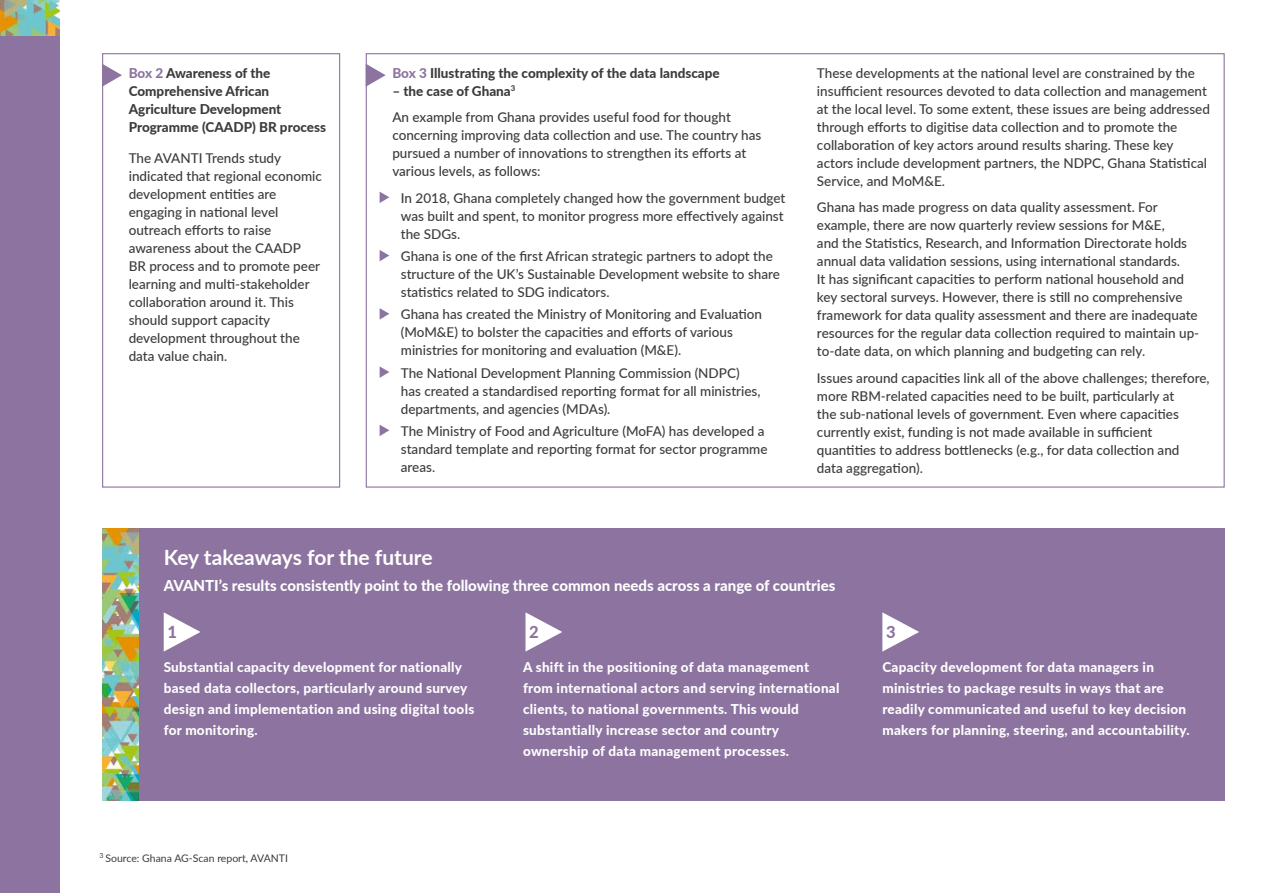
<style>
.page{position:relative;width:1263px;height:893px;background:#fff}
.page>*{position:absolute;margin:0;border:0;box-sizing:border-box;transform-origin:0 0}
.t1{font:700 21px "Lato";color:#fff}
.t2{font:800 16.5px "Lato";color:#8d74a0}
.t3{font:800 15px "Lato";color:#fff}
.t4{font:500 13.5px/18px "Lato";color:#3c3c3b}
.t5{font:800 13.5px/21px "Lato";letter-spacing:.02em;color:#fff}
.t6{font:800 13.5px/18px "Lato";color:#3c3c3b}
.t7{font:10.5px "Lato";color:#3c3c3b}
.s1{color:#8d74a0}
.s2{font-weight:800}
</style>
<div class="page">
<svg style="left:380px;top:192px;width:9px;height:11px"></svg>
<svg style="left:380px;top:250px;width:9px;height:11px"></svg>
<svg style="left:380px;top:308px;width:9px;height:11px"></svg>
<svg style="left:380px;top:366px;width:9px;height:12px"></svg>
<svg style="left:380px;top:425px;width:9px;height:11px"></svg>
<svg style="left:366px;top:64px;width:20px;height:23px"></svg>
<div style="left:0;top:16px;width:60px;height:877px;background:#8d74a0"></div>
<img style="left:0;top:0;width:60px;height:35px">
<div style="left:102px;top:53px;width:238px;height:435px;border:1px solid #8d74a0"></div>
<svg style="left:102px;top:64px;width:20px;height:23px"></svg>
<div style="left:139px;top:528px;width:1086px;height:272px;background:#8d74a0"></div>
<img style="left:102px;top:528px;width:37px;height:272px">
<svg style="left:164px;top:612px;width:37px;height:40px"></svg>
<svg style="left:525px;top:612px;width:37px;height:40px"></svg>
<svg style="left:882px;top:612px;width:37px;height:40px"></svg>
<p class="t6" style="left:129px;top:63px;width:199px"><span class="s1">Box 2</span> Awareness of the<br>Comprehensive African<br>Agriculture Development<br>Programme (CAADP) BR process</p>
<p class="t4" style="left:129px;top:148px;width:195px">The AVANTI Trends study indicated that regional economic development entities are engaging in national level outreach efforts to raise awareness about the CAADP<br>BR process and to promote peer learning and multi-stakeholder collaboration around it. This should support capacity development throughout the data value chain.</p>
<p class="t6" style="left:392px;top:63px;width:329px"><span class="s1">Box 3</span> Illustrating the complexity of the data landscape</p>
<p class="t4" style="left:392px;top:77px;width:340px;line-height:26.5px"><span class="s2">– the case of Ghana</span><sup>3<br></sup>An example from Ghana provides useful food for thought</p>
<p class="t4" style="left:392px;top:126px;width:370px">concerning improving data collection and use. The country has pursued a number of innovations to strengthen its efforts at various levels, as follows:</p>
<p class="t4" style="left:401px;top:188px;width:386px">In 2018, Ghana completely changed how the government budget was built and spent, to monitor progress more effectively against the SDGs.</p>
<p class="t4" style="left:401px;top:247px;width:381px">Ghana is one of the first African strategic partners to adopt the structure of the UK’s Sustainable Development website to share statistics related to SDG indicators.</p>
<p class="t4" style="left:401px;top:305px;width:363px">Ghana has created the Ministry of Monitoring and Evaluation (MoM&amp;E) to bolster the capacities and efforts of various ministries for monitoring and evaluation (M&amp;E).</p>
<p class="t4" style="left:401px;top:363px;width:361px">The National Development Planning Commission (NDPC) has created a standardised reporting format for all ministries, departments, and agencies (MDAs).</p>
<p class="t4" style="left:401px;top:421px;width:368px">The Ministry of Food and Agriculture (MoFA) has developed a standard template and reporting format for sector programme areas.</p>
<p class="t4" style="left:817px;top:63px;width:394px">These developments at the national level are constrained by the insufficient resources devoted to data collection and management at the local level. To some extent, these issues are being addressed through efforts to digitise data collection and to promote the collaboration of key actors around results sharing. These key actors include development partners, the NDPC, Ghana Statistical Service, and MoM&amp;E.</p>
<p class="t4" style="left:817px;top:198px;width:384px">Ghana has made progress on data quality assessment. For example, there are now quarterly review sessions for M&amp;E,<br>and the Statistics, Research, and Information Directorate holds annual data validation sessions, using international standards.<br>It has significant capacities to perform national household and key sectoral surveys. However, there is still no comprehensive framework for data quality assessment and there are inadequate resources for the regular data collection required to maintain up&shy;to-date data, on which planning and budgeting can rely.</p>
<p class="t4" style="left:817px;top:368px;width:394px">Issues around capacities link all of the above challenges; therefore, more RBM-related capacities need to be built, particularly at<br>the sub-national levels of government. Even where capacities currently exist, funding is not made available in sufficient quantities to address bottlenecks (e.g., for data collection and<br>data aggregation).</p>
<h1 class="t1" style="left:164px;top:542px;width:270px">Key takeaways for the future</h1>
<p class="t3" style="left:164px;top:575px;width:673px">AVANTI’s results consistently point to the following three common needs across a range of countries</p>
<p class="t2" style="left:167px;top:620px;width:11px">1</p>
<p class="t2" style="left:529px;top:620px;width:11px">2</p>
<p class="t2" style="left:886px;top:620px;width:11px">3</p>
<p class="t5" style="left:164px;top:656px;width:312px">Substantial capacity development for nationally based data collectors, particularly around survey design and implementation and using digital tools for monitoring.</p>
<p class="t5" style="left:523px;top:656px;width:318px">A shift in the positioning of data management from international actors and serving international clients, to national governments. This would substantially increase sector and country ownership of data management processes.</p>
<p class="t5" style="left:882px;top:656px;width:309px">Capacity development for data managers in ministries to package results in ways that are readily communicated and useful to key decision makers for planning, steering, and accountability.</p>
<p class="t7" style="left:100px;top:851px;width:190px"><sup>3</sup> Source: Ghana AG-Scan report, AVANTI</p>
</div>
